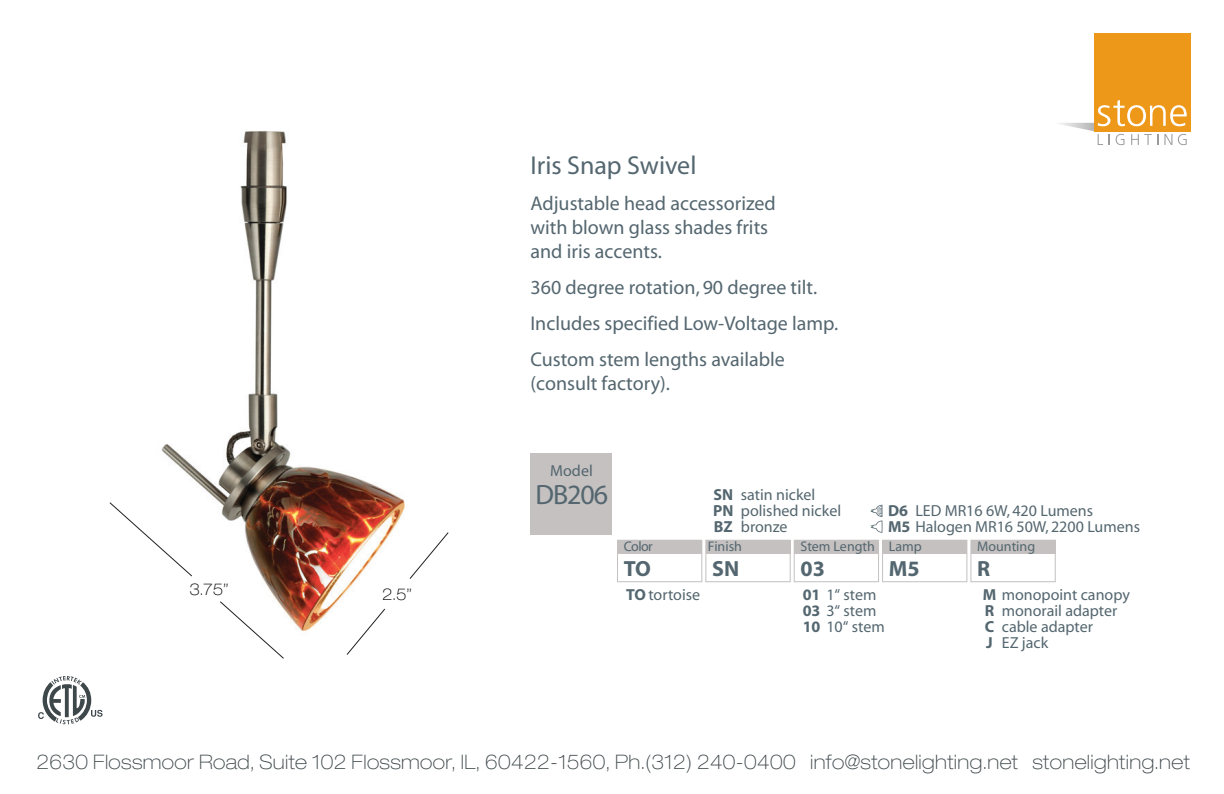
<style>
.page{position:relative;width:1224px;height:794px;background:#fff}
.page>*{position:absolute;margin:0;border:0;box-sizing:border-box;transform-origin:0 0}
.t1{font:28px "Myriad";letter-spacing:-.04em;color:#54666f}
.t2{font:26px "Myriad";color:#54666f}
.t3{font:700 22px "Myriad";color:#54666f}
.t4{font:20px/24px "Myriad";color:#54666f}
.t5{font:100 expanded 20px "Helvetica Neue LT Std";letter-spacing:.02em;color:#3e474a}
.t6{font:16px/16px "Myriad";color:#54666f}
.t7{font:100 expanded 16px "Helvetica Neue LT Std";color:#000}
.t8{font:700 16px/16px "Myriad";color:#54666f;text-align:justify}
.t9{font:14px "Myriad";color:#54666f}
.s1{font-weight:700}
</style>
<div class="page">
<div style="left:1095px;top:33px;width:96px;height:98px;background:#ee981a"></div>
<svg style="left:1059px;top:100px;width:132px;height:45px"></svg>
<svg style="left:38px;top:676px;width:65px;height:48px"></svg>
<div style="left:617px;top:540px;width:85px;height:42px;border:1px solid #c4c1c0"></div>
<div style="left:618px;top:540px;width:84px;height:14px;background:#c4c1c0"></div>
<div style="left:531px;top:453px;width:81px;height:82px;background:#c4c1c0"></div>
<div style="left:794px;top:540px;width:85px;height:42px;border:1px solid #c4c1c0"></div>
<div style="left:794px;top:540px;width:85px;height:14px;background:#c4c1c0"></div>
<div style="left:882px;top:540px;width:85px;height:42px;border:1px solid #c4c1c0"></div>
<div style="left:883px;top:540px;width:84px;height:14px;background:#c4c1c0"></div>
<svg style="left:871px;top:504px;width:11px;height:29px"></svg>
<div style="left:970px;top:540px;width:86px;height:42px;border:1px solid #c4c1c0"></div>
<div style="left:971px;top:540px;width:84px;height:14px;background:#c4c1c0"></div>
<div style="left:705px;top:540px;width:86px;height:42px;border:1px solid #c4c1c0"></div>
<div style="left:706px;top:540px;width:84px;height:14px;background:#c4c1c0"></div>
<img style="left:161px;top:131px;width:244px;height:501px">
<svg style="left:409px;top:532px;width:40px;height:47px"></svg>
<svg style="left:346px;top:608px;width:40px;height:47px"></svg>
<svg style="left:109px;top:502px;width:84px;height:75px"></svg>
<svg style="left:219px;top:601px;width:65px;height:58px"></svg>
<p class="t7" style="left:189px;top:579px;width:41px">3.75”</p>
<p class="t7" style="left:382px;top:584px;width:31px">2.5”</p>
<h2 class="t2" style="left:531px;top:152px;width:167px">Iris Snap Swivel</h2>
<p class="t4" style="left:531px;top:192px;width:247px">Adjustable head accessorized with blown glass shades frits and iris accents.</p>
<p class="t4" style="left:531px;top:270px;width:309px;line-height:36px">360 degree rotation, 90 degree tilt.<br>Includes specified Low-Voltage lamp.<br>Custom stem lengths available</p>
<p class="t4" style="left:531px;top:372px;width:141px">(consult factory).</p>
<p class="t6" style="left:550px;top:463px;width:44px">Model</p>
<h1 class="t1" style="left:536px;top:481px;width:74px">DB206</h1>
<p class="t8" style="left:713px;top:487px;width:22px">SN PN BZ</p>
<p class="t6" style="left:741px;top:487px;width:102px">satin nickel polished nickel bronze</p>
<p class="t6" style="left:888px;top:503px;width:253px"><span class="s1">D6<br>M5</span> Halogen MR16 50W, 2200 Lumens</p>
<p class="t6" style="left:915px;top:503px;width:179px">LED MR16 6W, 420 Lumens</p>
<p class="t9" style="left:624px;top:539px;width:30px">Color</p>
<p class="t3" style="left:624px;top:557px;width:29px">TO</p>
<p class="t6" style="left:626px;top:587px;width:75px"><span class="s1">TO</span> tortoise</p>
<p class="t9" style="left:708px;top:539px;width:36px">Finish</p>
<p class="t3" style="left:712px;top:557px;width:29px">SN</p>
<p class="t9" style="left:801px;top:539px;width:76px">Stem Length</p>
<p class="t3" style="left:801px;top:557px;width:26px">03</p>
<p class="t6" style="left:803px;top:587px;width:83px"><span class="s1">01</span> 1“ stem<br><span class="s1">03</span> 3“ stem<br><span class="s1">10</span> 10“ stem</p>
<p class="t9" style="left:889px;top:539px;width:34px">Lamp</p>
<p class="t3" style="left:889px;top:557px;width:32px">M5</p>
<p class="t9" style="left:977px;top:539px;width:59px">Mounting</p>
<p class="t3" style="left:977px;top:557px;width:15px">R</p>
<p class="t6" style="left:983px;top:587px;width:149px"><span class="s1">M</span> monopoint canopy<br><span class="s1">R<br>C<br>J</span></p>
<p class="t6" style="left:1002px;top:603px;width:117px">monorail adapter cable adapter<br>EZ jack</p>
<p class="t5" style="left:37px;top:749px;width:1155px">2630 Flossmoor Road, Suite 102 Flossmoor, IL, 60422-1560, Ph.(312) 240-0400 info@stonelighting.net stonelighting.net</p>
</div>
